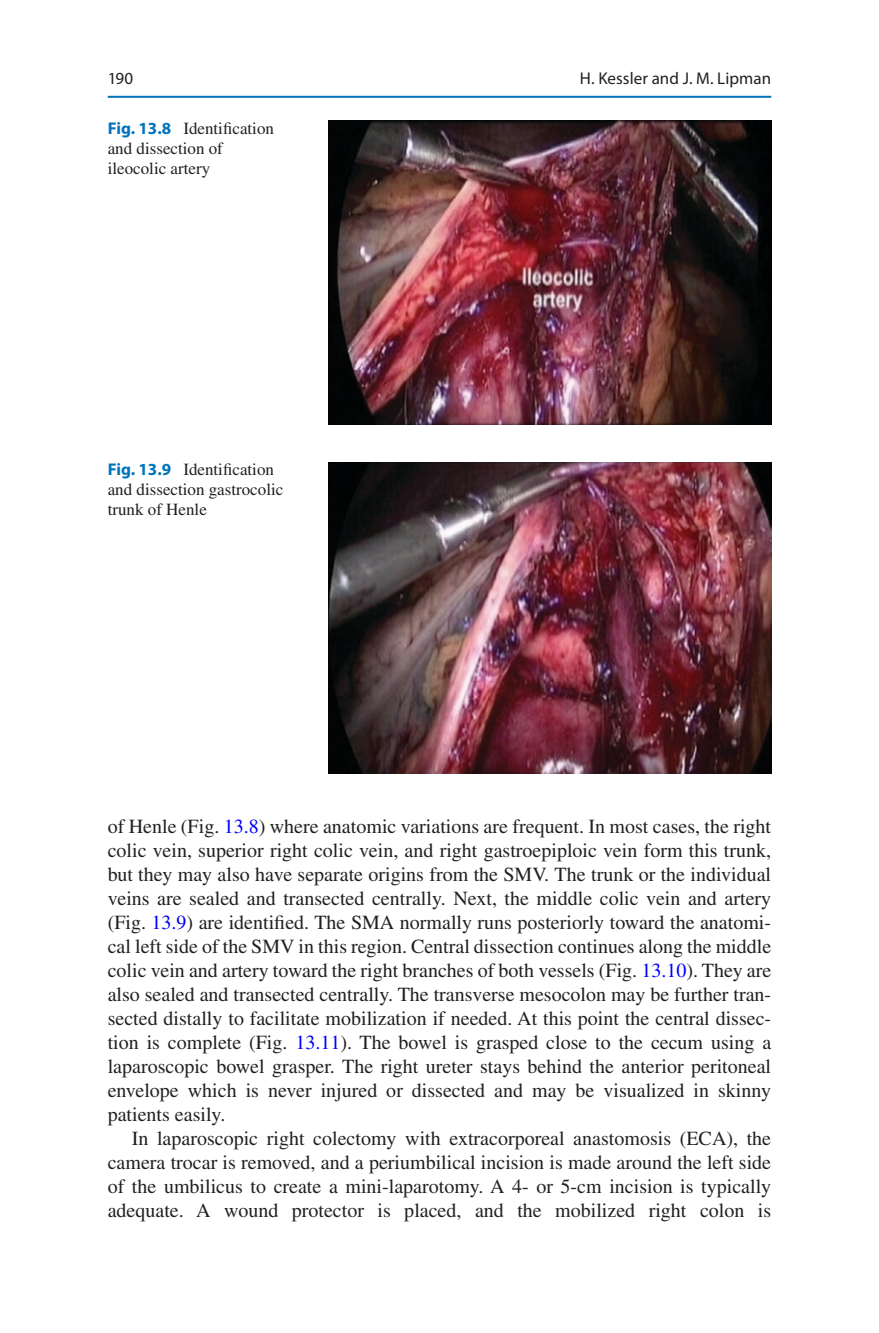
<style>
.page{position:relative;width:879px;height:1333px;background:#fff}
.page>*{position:absolute;margin:0;border:0;box-sizing:border-box;transform-origin:0 0}
.t1{font:20px/24px "Nmqnkx Times LT Std";color:#231f20;text-align:justify}
.t2{font:17px/20px "Nmqnkx Times LT Std";color:#231f20}
.t3{font:17px "Ntypgt Myriad Pro";letter-spacing:.005em;color:#231f20}
.t4{font:17px "Gcblgq Myriad Pro";color:#231f20}
.s1{font-family:"Hrmsjl Myriad Pro";font-weight:700;color:#0073bc}
.s2{color:#0000fa}
</style>
<div class="page">
<img style="left:329px;top:121px;width:442px;height:303px">
<img style="left:329px;top:462px;width:442px;height:311px">
<hr style="left:108px;top:96px;width:663px;height:2px;background:#0073bc">
<p class="t4" style="left:108px;top:68px;width:27px">190</p>
<p class="t2" style="left:108px;top:118px;width:168px"><span class="s1">Fig. 13.8</span> Identification and dissection of ileocolic artery</p>
<p class="t2" style="left:108px;top:459px;width:177px"><span class="s1">Fig. 13.9</span> Identification and dissection gastrocolic trunk of Henle</p>
<p class="t3" style="left:580px;top:68px;width:193px">H. Kessler and J. M. Lipman</p>
<p class="t1" style="left:108px;top:814px;width:665px">of Henle (Fig. <span class="s2">13.8</span>) where anatomic variations are frequent. In most cases, the right colic vein, superior right colic vein, and right gastroepiploic vein form this trunk, but they may also have separate origins from the SMV. The trunk or the individual veins are sealed and transected centrally. Next, the middle colic vein and artery (Fig. <span class="s2">13.9</span>) are identified. The SMA normally runs posteriorly toward the anatomi&shy;cal left side of the SMV in this region. Central dissection continues along the middle colic vein and artery toward the right branches of both vessels (Fig. <span class="s2">13.10</span>). They are also sealed and transected centrally. The transverse mesocolon may be further tran&shy;sected distally to facilitate mobilization if needed. At this point the central dissec&shy;tion is complete (Fig. <span class="s2">13.11</span>). The bowel is grasped close to the cecum using a laparoscopic bowel grasper. The right ureter stays behind the anterior peritoneal envelope which is never injured or dissected and may be visualized in skinny patients easily.</p>
<p class="t1" style="left:108px;top:1126px;width:665px;text-indent:24px">In laparoscopic right colectomy with extracorporeal anastomosis (ECA), the camera trocar is removed, and a periumbilical incision is made around the left side of the umbilicus to create a mini-laparotomy. A 4- or 5-cm incision is typically adequate. A wound protector is placed, and the mobilized right colon is</p>
</div>
